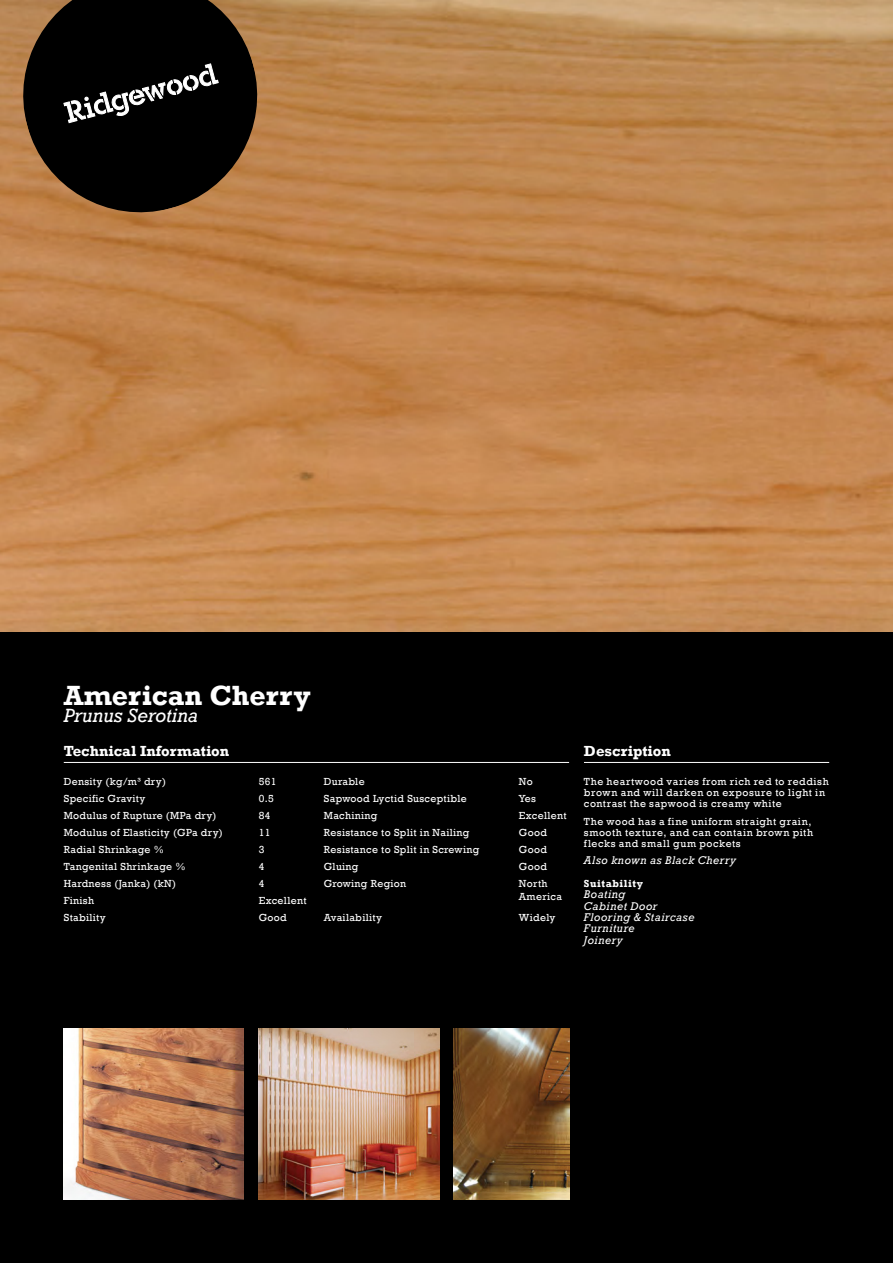
<style>
.page{position:relative;width:893px;height:1263px;background:#000}
.page>*{position:absolute;margin:0;border:0;box-sizing:border-box;transform-origin:0 0}
.t1{font:700 28.5px "Rockwell";color:#fff}
.Title_-_Latin_Name{font:italic 18px "Rockwell";color:#fff}
.Sub_Heading{font:700 15px "Rockwell";color:#fff}
.Technical_Informatio{font:10.5px/12.6px "Rockwell";letter-spacing:.03em;color:#fff}
.Description{font:10.5px/11.4px "Rockwell";letter-spacing:.055em;color:#fff}
.Minor_Information{font:italic 10.5px/11.4px "Rockwell";letter-spacing:.05em;color:#fff}
.Minor_Heading_Extra{font:700 10.5px "Rockwell";letter-spacing:.055em;color:#fff}
</style>
<div class="page">
<hr style="left:584px;top:762px;width:245px;height:1px;background:#fff">
<hr style="left:64px;top:762px;width:505px;height:1px;background:#fff">
<img style="left:0;top:0;width:893px;height:631px">
<img style="left:64px;top:1029px;width:180px;height:170px">
<img style="left:454px;top:1029px;width:115px;height:170px">
<img style="left:259px;top:1029px;width:180px;height:170px">
<svg style="left:11px;top:0;width:259px;height:225px"></svg>
<svg style="left:64px;top:64px;width:154px;height:59px"></svg>
<p class="t1" style="left:64px;top:678px;width:249px">American Cherry</p>
<p class="Title_-_Latin_Name" style="left:64px;top:705px;width:136px">Prunus Serotina</p>
<p class="Sub_Heading" style="left:64px;top:742px;width:167px">Technical Information</p>
<p class="Technical_Informatio" style="left:64px;top:775px;width:104px">Density (kg/m³ dry)</p>
<p class="Technical_Informatio" style="left:259px;top:775px;width:19px">561</p>
<p class="Technical_Informatio" style="left:64px;top:792px;width:83px">Specific Gravity</p>
<p class="Technical_Informatio" style="left:259px;top:792px;width:17px">0.5</p>
<p class="Technical_Informatio" style="left:64px;top:809px;width:154px">Modulus of Rupture (MPa dry)</p>
<p class="Technical_Informatio" style="left:259px;top:809px;width:13px">84</p>
<p class="Technical_Informatio" style="left:64px;top:826px;width:161px">Modulus of Elasticity (GPa dry)</p>
<p class="Technical_Informatio" style="left:259px;top:826px;width:13px">11</p>
<p class="Technical_Informatio" style="left:64px;top:843px;width:102px">Radial Shrinkage %</p>
<p class="Technical_Informatio" style="left:259px;top:843px;width:7px">3</p>
<p class="Technical_Informatio" style="left:64px;top:860px;width:123px">Tangenital Shrinkage %</p>
<p class="Technical_Informatio" style="left:259px;top:860px;width:7px">4</p>
<p class="Technical_Informatio" style="left:64px;top:877px;width:114px">Hardness (Janka) (kN)</p>
<p class="Technical_Informatio" style="left:259px;top:877px;width:7px">4</p>
<p class="Technical_Informatio" style="left:64px;top:894px;width:32px">Finish</p>
<p class="Technical_Informatio" style="left:259px;top:894px;width:49px">Excellent</p>
<p class="Technical_Informatio" style="left:64px;top:911px;width:43px">Stability</p>
<p class="Technical_Informatio" style="left:259px;top:911px;width:29px">Good</p>
<p class="Technical_Informatio" style="left:324px;top:775px;width:42px">Durable</p>
<p class="Technical_Informatio" style="left:519px;top:775px;width:15px">No</p>
<p class="Technical_Informatio" style="left:324px;top:792px;width:144px">Sapwood Lyctid Susceptible</p>
<p class="Technical_Informatio" style="left:519px;top:792px;width:19px">Yes</p>
<p class="Technical_Informatio" style="left:324px;top:809px;width:55px">Machining</p>
<p class="Technical_Informatio" style="left:519px;top:809px;width:49px">Excellent</p>
<p class="Technical_Informatio" style="left:324px;top:826px;width:147px">Resistance to Split in Nailing</p>
<p class="Technical_Informatio" style="left:519px;top:826px;width:29px">Good</p>
<p class="Technical_Informatio" style="left:324px;top:843px;width:157px">Resistance to Split in Screwing</p>
<p class="Technical_Informatio" style="left:519px;top:843px;width:29px">Good</p>
<p class="Technical_Informatio" style="left:324px;top:860px;width:36px">Gluing</p>
<p class="Technical_Informatio" style="left:519px;top:860px;width:29px">Good</p>
<p class="Technical_Informatio" style="left:324px;top:877px;width:84px">Growing Region</p>
<p class="Technical_Informatio" style="left:519px;top:877px;width:45px">North<br>America</p>
<p class="Technical_Informatio" style="left:324px;top:911px;width:60px">Availability</p>
<p class="Technical_Informatio" style="left:519px;top:911px;width:38px">Widely</p>
<p class="Sub_Heading" style="left:584px;top:742px;width:88px">Description</p>
<p class="Description" style="left:584px;top:776px;width:246px">The heartwood varies from rich red to reddish brown and will darken on exposure to light in contrast the sapwood is creamy white</p>
<p class="Description" style="left:584px;top:815px;width:231px">The wood has a fine uniform straight grain, smooth texture, and can contain brown pith flecks and small gum pockets</p>
<p class="Minor_Information" style="left:584px;top:855px;width:153px">Also known as Black Cherry</p>
<p class="Minor_Heading_Extra" style="left:584px;top:877px;width:61px">Suitability</p>
<p class="Minor_Information" style="left:584px;top:889px;width:112px">Boating<br>Cabinet Door<br>Flooring &amp; Staircase<br>Furniture<br>Joinery</p>
</div>
